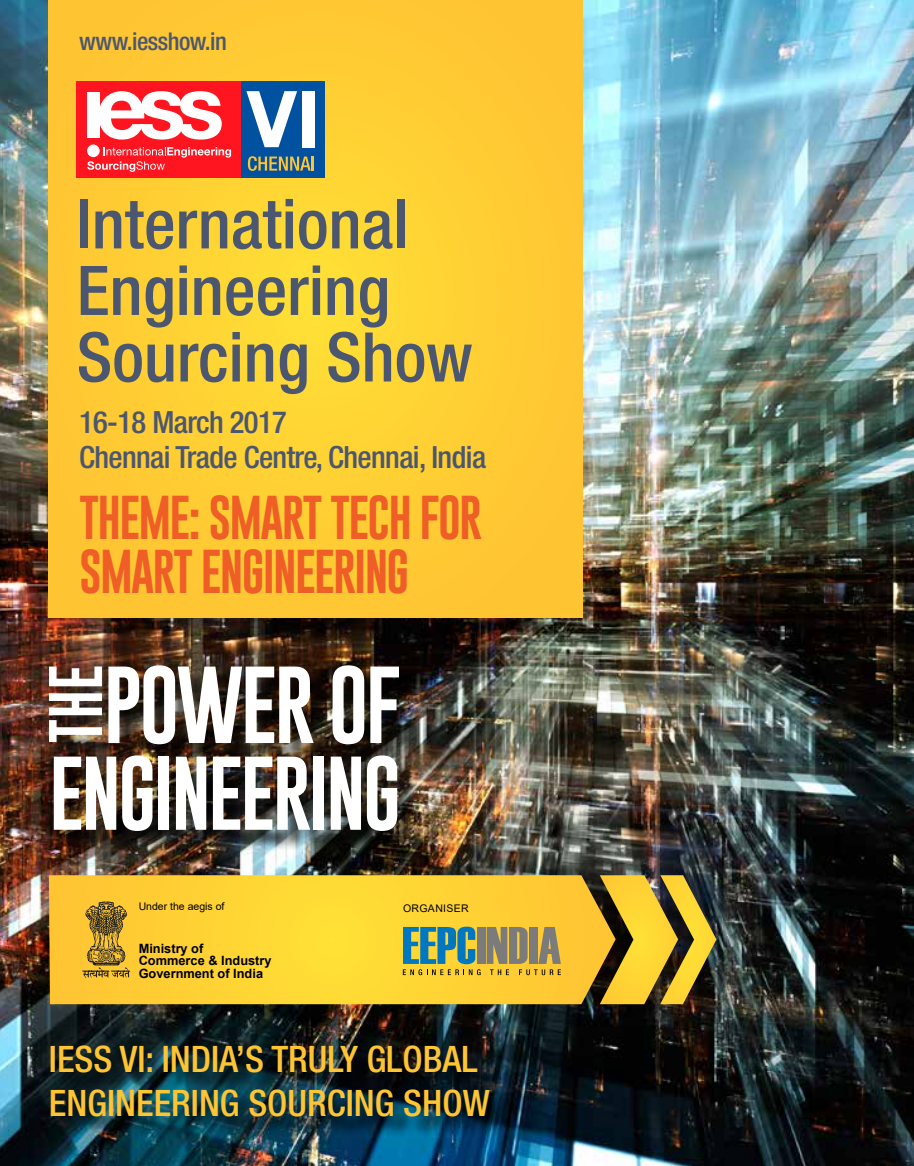
<style>
.page{position:relative;width:914px;height:1166px;background:#fff}
.page>*{position:absolute;margin:0;border:0;box-sizing:border-box;transform-origin:0 0}
.t1{font:79.8px "Gobold";letter-spacing:-.04em;color:#fff}
.t2{font:76.3px "Gobold";letter-spacing:-.04em;color:#fff}
.t3{font:500 condensed 68.42px/66.5px "Helvetica Neue LT Std";color:#4b5671}
.t4{font:55.12px "Gobold";color:#fff}
.t5{font:45.15px/54.2px "Gobold";letter-spacing:-.04em;color:#f05e27}
.t6{font:500 condensed 36.57px/43.8px "Helvetica Neue LT Std";color:#ffc432}
.t7{font:500 condensed 30.62px/35px "Helvetica Neue LT Std";letter-spacing:-.02em;color:#4b5671}
.t8{font:500 condensed 24.5px "Helvetica Neue LT Std";letter-spacing:-.02em;color:#4b5671}
.t9{font:700 12.78px/12.8px "Arial";color:#000}
.t10{font:10.5px "Arial";color:#000}
.t11{font:10.5px "Arial";letter-spacing:.035em;color:#000}
</style>
<div class="page">
<img style="left:0;top:0;width:914px;height:1166px">
<svg style="left:49px;top:0;width:533px;height:617px;background:#fecc33"></svg>
<div style="left:54px;top:1047px;width:456px;height:90px;background:#000;opacity:.88"></div>
<div style="left:77px;top:82px;width:164px;height:96px;background:#ff151f"></div>
<div style="left:241px;top:82px;width:84px;height:96px;background:#0051a0"></div>
<svg style="left:248px;top:156px;width:63px;height:15px"></svg>
<hr style="left:311px;top:156px;width:3px;height:15px;background:#ffc432">
<div style="left:87px;top:92px;width:13px;height:46px;background:#fff"></div>
<svg style="left:87px;top:145px;width:13px;height:12px"></svg>
<svg style="left:100px;top:91px;width:122px;height:49px"></svg>
<svg style="left:87px;top:147px;width:144px;height:25px"></svg>
<svg style="left:246px;top:91px;width:51px;height:56px"></svg>
<div style="left:302px;top:91px;width:12px;height:56px;background:#fff"></div>
<svg style="left:49px;top:875px;width:550px;height:129px;background:#fbcf33"></svg>
<svg style="left:599px;top:875px;width:117px;height:129px;background:#a68c2a"></svg>
<svg style="left:82px;top:901px;width:48px;height:77px;background:#b58f2e"></svg>
<div style="left:477px;top:927px;width:8px;height:37px;background:#7b7b7b"></div>
<svg style="left:403px;top:926px;width:77px;height:49px;background:#799e77"></svg>
<svg style="left:486px;top:927px;width:75px;height:48px;background:#a9965c"></svg>
<div style="left:52px;top:668px;width:369px;height:184px;background:#000;opacity:.75"></div>
<p class="t8" style="left:79px;top:27px;width:149px">www.iesshow.in</p>
<h3 class="t3" style="left:77px;top:190px;width:398px">International<br>Engineering<br>Sourcing Show</h3>
<p class="t7" style="left:79px;top:404px;width:408px">16-18 March 2017<br>Chennai Trade Centre, Chennai, India</p>
<p class="t5" style="left:79px;top:490px;width:404px">THEME: SMART TECH FOR<br>SMART ENGINEERING</p>
<h3 class="t4" style="left:40px;top:743px;width:81px;rotate:-90deg">THE</h3>
<h1 class="t1" style="left:103px;top:653px;width:299px">POWER OF</h1>
<h2 class="t2" style="left:49px;top:744px;width:354px">ENGINEERING</h2>
<p class="t10" style="left:139px;top:899px;width:87px">Under the aegis of</p>
<p class="t11" style="left:403px;top:901px;width:67px">ORGANISER</p>
<p class="t9" style="left:139px;top:941px;width:134px">Ministry of<br>Commerce &amp; Industry<br>Government of India</p>
<p class="t6" style="left:49px;top:1036px;width:442px">IESS VI: INDIA’S TRULY GLOBAL<br>ENGINEERING SOURCING SHOW</p>
</div>
